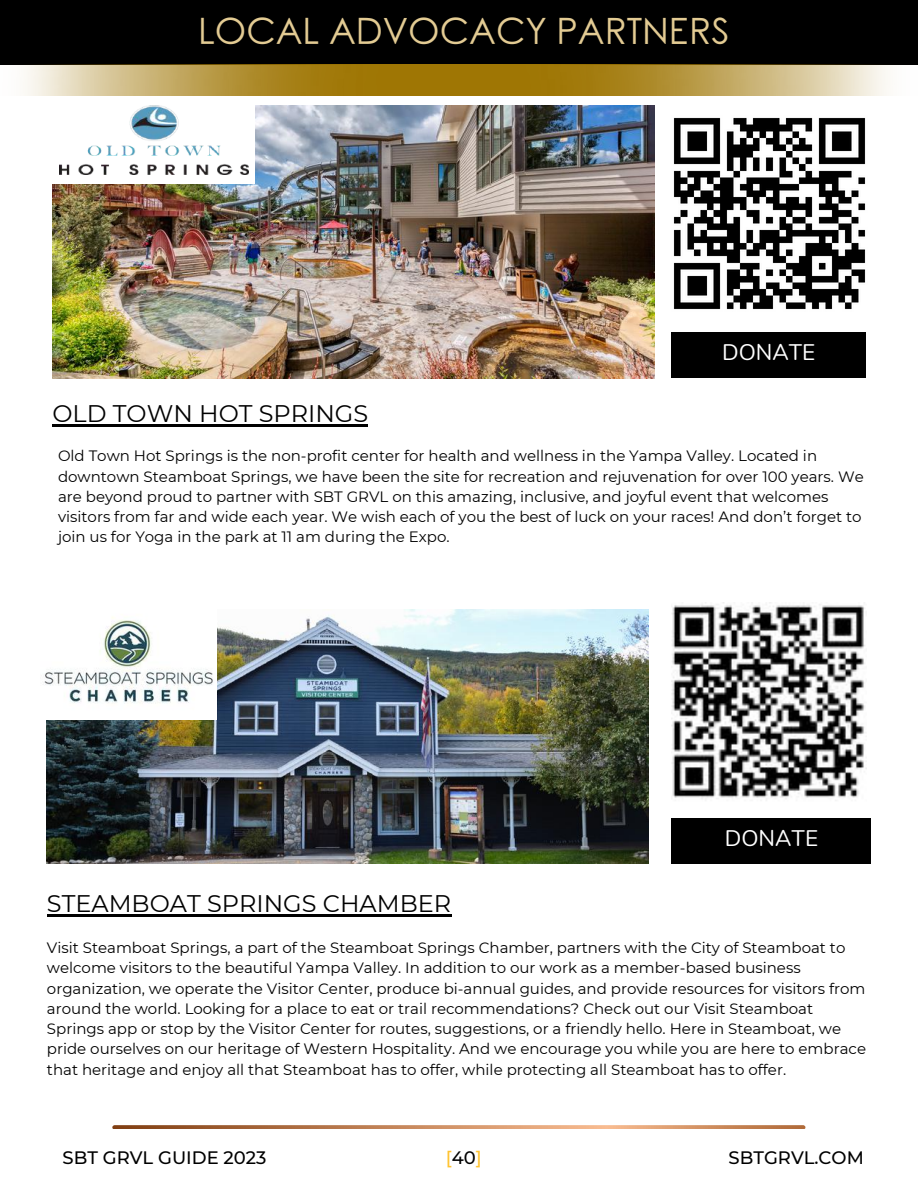
<style>
.page{position:relative;width:918px;height:1188px;background:#fff}
.page>*{position:absolute;margin:0;border:0;box-sizing:border-box;transform-origin:0 0}
.t1{font:36px "Rounded Elegance";color:#e3cb93}
.t2{font:24px "Montserrat";color:#000}
.t3{font:22.5px "Nunito";color:#fff}
.t4{font:500 18px "Montserrat";color:#000}
.t5{font:500 18px "Montserrat";color:#ffc330}
.t6{font:15px/20.2px "Montserrat";color:#000}
.s1{color:#000}
</style>
<div class="page">
<div style="left:0;top:0;width:918px;height:65px;background:#000"></div>
<img style="left:25px;top:65px;width:863px;height:30px">
<svg style="left:112px;top:1125px;width:693px;height:5px"></svg>
<img style="left:47px;top:610px;width:602px;height:254px">
<img style="left:52px;top:106px;width:602px;height:272px">
<div style="left:52px;top:96px;width:203px;height:88px;background:#fff"></div>
<div style="left:672px;top:332px;width:194px;height:46px;background:#000"></div>
<div style="left:672px;top:818px;width:199px;height:46px;background:#000"></div>
<img style="left:673px;top:117px;width:193px;height:193px">
<img style="left:59px;top:106px;width:189px;height:68px">
<img style="left:672px;top:604px;width:194px;height:196px">
<img style="left:44px;top:610px;width:173px;height:110px">
<hr style="left:47px;top:914px;width:404px;height:3px;background:#000">
<hr style="left:52px;top:425px;width:316px;height:2px;background:#000">
<h1 class="t1" style="left:198px;top:13px;width:532px">LOCAL ADVOCACY PARTNERS</h1>
<h2 class="t2" style="left:52px;top:399px;width:317px">OLD TOWN HOT SPRINGS</h2>
<h3 class="t3" style="left:722px;top:337px;width:95px">DONATE</h3>
<p class="t6" style="left:58px;top:446px;width:807px">Old Town Hot Springs is the non-profit center for health and wellness in the Yampa Valley. Located in downtown Steamboat Springs, we have been the site for recreation and rejuvenation for over 100 years. We are beyond proud to partner with SBT GRVL on this amazing, inclusive, and joyful event that welcomes visitors from far and wide each year. We wish each of you the best of luck on your races! And don’t forget to join us for Yoga in the park at 11 am during the Expo.</p>
<h2 class="t2" style="left:47px;top:889px;width:406px">STEAMBOAT SPRINGS CHAMBER</h2>
<h3 class="t3" style="left:725px;top:823px;width:95px">DONATE</h3>
<p class="t6" style="left:47px;top:938px;width:821px">Visit Steamboat Springs, a part of the Steamboat Springs Chamber, partners with the City of Steamboat to welcome visitors to the beautiful Yampa Valley. In addition to our work as a member-based business organization, we operate the Visitor Center, produce bi-annual guides, and provide resources for visitors from around the world. Looking for a place to eat or trail recommendations? Check out our Visit Steamboat Springs app or stop by the Visitor Center for routes, suggestions, or a friendly hello. Here in Steamboat, we pride ourselves on our heritage of Western Hospitality. And we encourage you while you are here to embrace that heritage and enjoy all that Steamboat has to offer, while protecting all Steamboat has to offer.</p>
<p class="t4" style="left:63px;top:1146px;width:205px">SBT GRVL GUIDE 2023</p>
<p class="t5" style="left:446px;top:1146px;width:38px">[<span class="s1">40</span>]</p>
<p class="t4" style="left:729px;top:1146px;width:137px">SBTGRVL.COM</p>
</div>
